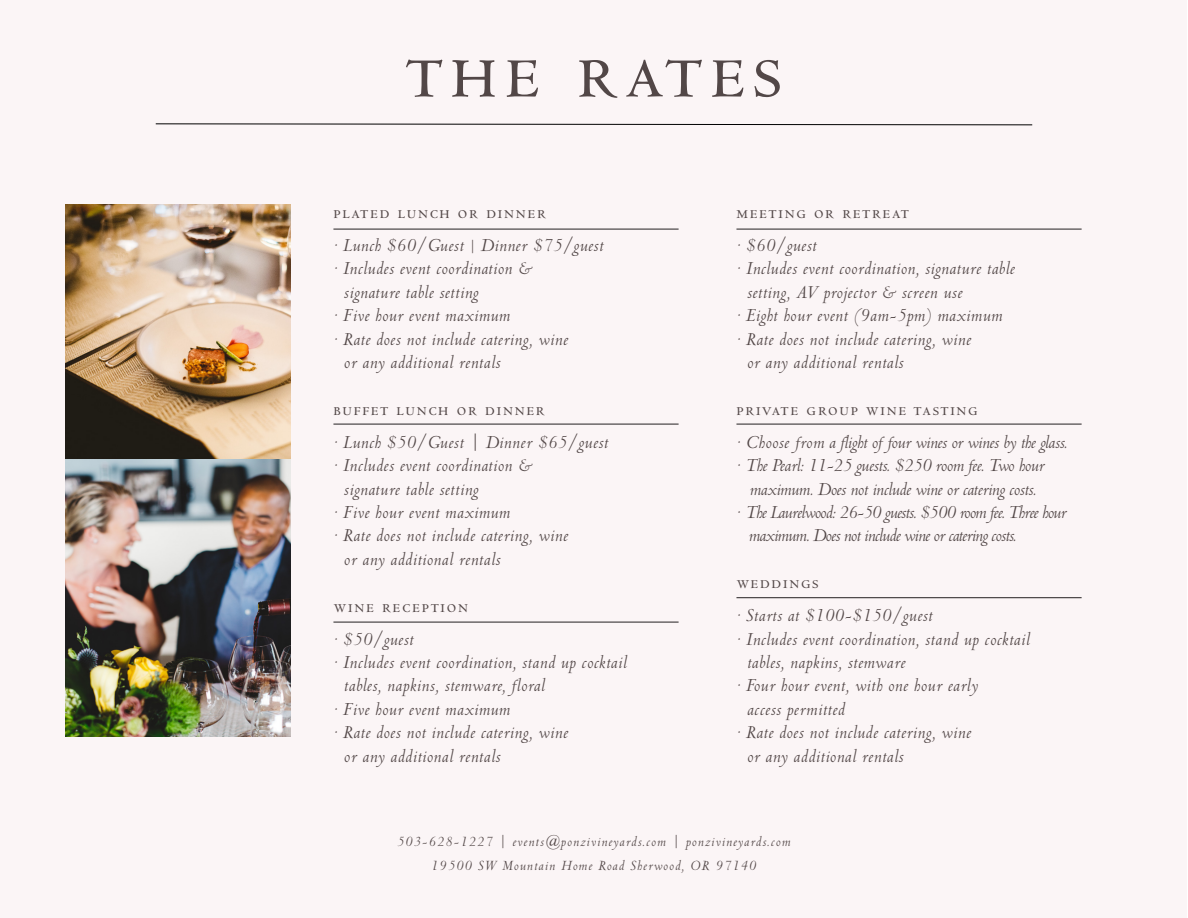
<style>
.page{position:relative;width:1188px;height:918px;background:#fff}
.page>*{position:absolute;margin:0;border:0;box-sizing:border-box;transform-origin:0 0}
.t1{font:90px "Centaur MT SC";letter-spacing:.08em;color:#524747}
.t2{font:italic 19.5px/23.4px "Centaur";letter-spacing:.03em;color:#524747}
.t3{font:italic 19.5px/23.4px "Centaur";letter-spacing:-.01em;color:#524747;text-align:center}
.t4{font:19.5px "Centaur MT SC";letter-spacing:.09em;color:#524747}
.t5{font:italic 19.5px/23.4px "Centaur";letter-spacing:-.03em;color:#524747}
.t6{font:italic 15px/24px "Centaur";letter-spacing:.08em;color:#524747;text-align:center}
.s1{font-size:15px}
</style>
<div class="page">
<div style="left:1px;top:1px;width:1186px;height:917px;background:#fbf5f6"></div>
<img style="left:65px;top:204px;width:225px;height:533px">
<svg style="left:155px;top:123px;width:878px;height:3px"></svg>
<hr style="left:333px;top:229px;width:346px;height:1px;background:#231f20">
<hr style="left:736px;top:229px;width:346px;height:1px;background:#231f20">
<hr style="left:333px;top:424px;width:346px;height:1px;background:#231f20">
<hr style="left:736px;top:424px;width:346px;height:1px;background:#231f20">
<hr style="left:333px;top:622px;width:346px;height:1px;background:#231f20">
<hr style="left:736px;top:597px;width:346px;height:1px;background:#231f20">
<p class="t1" style="left:405px;top:20px;width:379px">the rates</p>
<p class="t4" style="left:333px;top:201px;width:214px">plated lunch or dinner</p>
<p class="t2" style="left:333px;top:234px;width:271px">· Lunch $60/Guest <span class="s1">|</span> Dinner $75/guest</p>
<p class="t2" style="left:333px;top:258px;width:200px">· Includes event coordination &amp;</p>
<p class="t2" style="left:344px;top:281px;width:136px">signature table setting</p>
<p class="t2" style="left:333px;top:304px;width:178px">· Five hour event maximum</p>
<p class="t2" style="left:344px;top:328px;width:225px;text-indent:-11px">· Rate does not include catering, wine or any additional rentals</p>
<p class="t4" style="left:333px;top:398px;width:213px">buffet lunch or dinner</p>
<p class="t2" style="left:333px;top:431px;width:276px">· Lunch $50/Guest | Dinner $65/guest</p>
<p class="t2" style="left:333px;top:454px;width:200px">· Includes event coordination &amp;</p>
<p class="t2" style="left:344px;top:478px;width:136px">signature table setting</p>
<p class="t2" style="left:333px;top:501px;width:178px">· Five hour event maximum</p>
<p class="t2" style="left:344px;top:525px;width:225px;text-indent:-11px">· Rate does not include catering, wine or any additional rentals</p>
<p class="t4" style="left:333px;top:595px;width:136px">wine reception</p>
<p class="t2" style="left:333px;top:628px;width:82px">· $50/guest</p>
<p class="t2" style="left:333px;top:651px;width:295px">· Includes event coordination, stand up cocktail</p>
<p class="t2" style="left:344px;top:675px;width:202px">tables, napkins, stemware, floral</p>
<p class="t2" style="left:333px;top:698px;width:178px">· Five hour event maximum</p>
<p class="t2" style="left:344px;top:721px;width:225px;text-indent:-11px">· Rate does not include catering, wine or any additional rentals</p>
<p class="t4" style="left:736px;top:201px;width:174px">meeting or retreat</p>
<p class="t2" style="left:736px;top:234px;width:82px">· $60/guest</p>
<p class="t2" style="left:736px;top:258px;width:280px">· Includes event coordination, signature table</p>
<p class="t2" style="left:747px;top:281px;width:217px">setting, AV projector &amp; screen use</p>
<p class="t2" style="left:736px;top:304px;width:267px">· Eight hour event (9am-5pm) maximum</p>
<p class="t2" style="left:747px;top:328px;width:225px;text-indent:-11px">· Rate does not include catering, wine or any additional rentals</p>
<p class="t4" style="left:736px;top:398px;width:243px">private group wine tasting</p>
<p class="t3" style="left:736px;top:431px;width:333px">· Choose from a flight of four wines or wines by the glass.</p>
<p class="t3" style="left:736px;top:454px;width:309px">· The Pearl: 11-25 guests. $250 room fee. Two hour maximum. Does not include wine or catering costs.</p>
<p class="t5" style="left:749px;top:501px;width:319px;text-indent:-12px">· The Laurelwood: 26-50 guests. $500 room fee. Three hour maximum. Does not include wine or catering costs.</p>
<p class="t4" style="left:736px;top:572px;width:84px">weddings</p>
<p class="t2" style="left:736px;top:604px;width:198px">· Starts at $100-$150/guest</p>
<p class="t2" style="left:736px;top:628px;width:295px">· Includes event coordination, stand up cocktail</p>
<p class="t2" style="left:747px;top:651px;width:160px">tables, napkins, stemware</p>
<p class="t2" style="left:736px;top:675px;width:243px">· Four hour event, with one hour early</p>
<p class="t2" style="left:747px;top:698px;width:99px">access permitted</p>
<p class="t2" style="left:747px;top:721px;width:225px;text-indent:-11px">· Rate does not include catering, wine or any additional rentals</p>
<p class="t6" style="left:397px;top:830px;width:395px">503-628-1227 | events@ponzivineyards.com | ponzivineyards.com</p>
<p class="t6" style="left:431px;top:854px;width:327px">19500 SW Mountain Home Road Sherwood, OR 97140</p>
<p class="t6" style="left:397px;top:832px;width:395px">503-628-1227 | events@ponzivineyards.com | ponzivineyards.com<br>19500 SW Mountain Home Road Sherwood, OR 97140</p>
</div>
